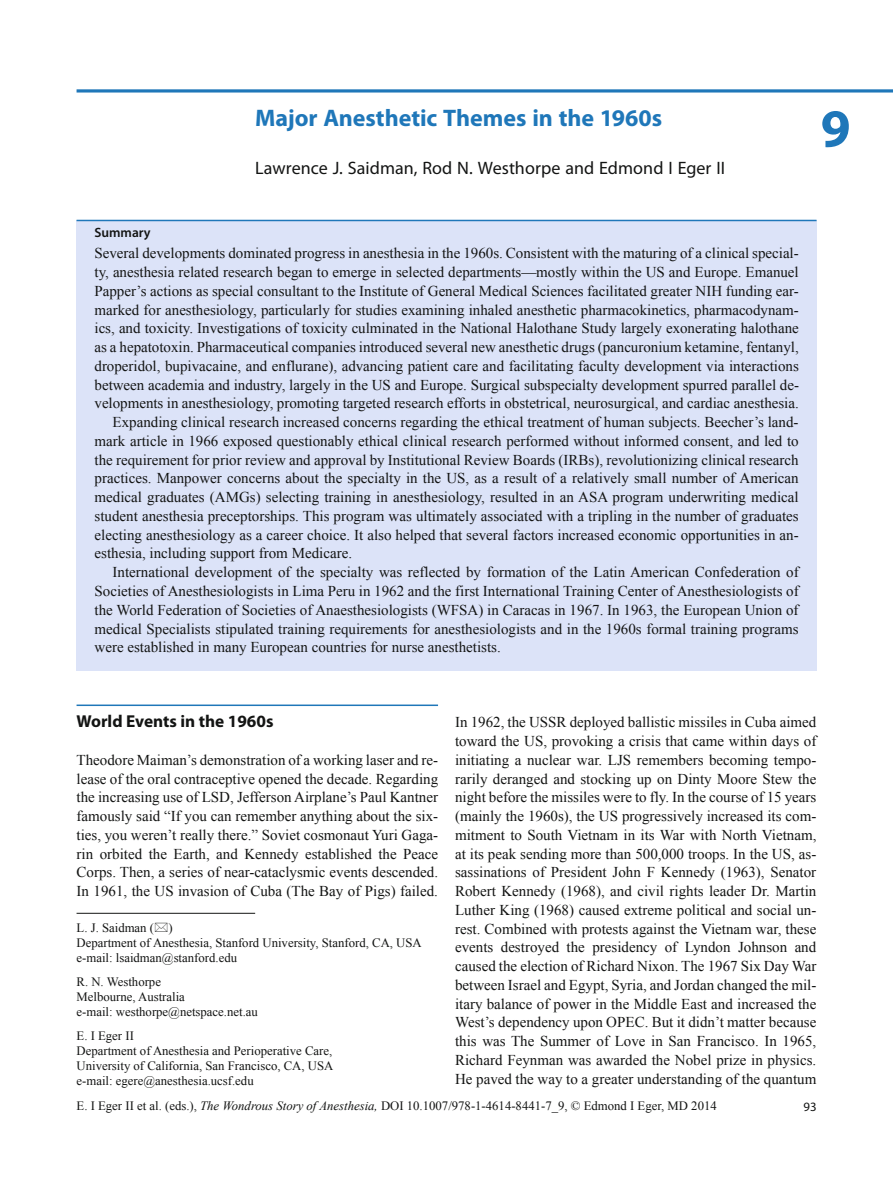
<style>
.page{position:relative;width:893px;height:1187px;background:#fff}
.page>*{position:absolute;margin:0;border:0;box-sizing:border-box;transform-origin:0 0}
.t1{font:700 54px "Myriad Pro";color:#1f77b9}
.t2{font:700 24px "Myriad Pro";color:#1f77b9}
.t3{font:18px "Myriad Pro";letter-spacing:.005em;color:#131413}
.t4{font:700 17.25px "Myriad Pro";color:#131413}
.t5{font:15px/18.8px "Flfcvc Mkqnnl Vlgssw Ttvdvm Times New Roman";color:#131413;text-align:justify}
.t6{font:600 13.5px "Myriad Pro";color:#131413}
.t7{font:12.75px/15px "Flfcvc Mkqnnl Vlgssw Ttvdvm Times New Roman";color:#131413}
.t8{font:12.75px "Myriad";color:#131413}
.s1{font-family:"Sxnckd Lwcgqj Dwjsrh Pjpshk Times New Roman";font-style:italic}
</style>
<div class="page">
<hr style="left:77px;top:89px;width:816px;height:3px;background:#1f77b9">
<div style="left:77px;top:220px;width:739px;height:450px;background:#dce3f8"></div>
<hr style="left:77px;top:912px;width:178px;height:1px;background:#131413">
<hr style="left:77px;top:220px;width:739px;height:1px;background:#1f77b9">
<hr style="left:77px;top:704px;width:361px;height:2px;background:#1f77b9">
<h2 class="t2" style="left:255px;top:109px;width:409px">Major Anesthetic Themes in the 1960s</h2>
<p class="t3" style="left:255px;top:161px;width:471px">Lawrence J. Saidman, Rod N. Westhorpe and Edmond I Eger II</p>
<p class="t6" style="left:94px;top:224px;width:58px">Summary</p>
<p class="t5" style="left:95px;top:244px;width:706px">Several developments dominated progress in anesthesia in the 1960s. Consistent with the maturing of a clinical special-</p>
<p class="t5" style="left:95px;top:262px;width:706px">ty, anesthesia related research began to emerge in selected departments—mostly within the US and Europe. Emanuel</p>
<p class="t5" style="left:95px;top:281px;width:706px">Papper’s actions as special consultant to the Institute of General Medical Sciences facilitated greater NIH funding ear-</p>
<p class="t5" style="left:95px;top:300px;width:706px">marked for anesthesiology, particularly for studies examining inhaled anesthetic pharmacokinetics, pharmacodynam-</p>
<p class="t5" style="left:95px;top:319px;width:706px">ics, and toxicity. Investigations of toxicity culminated in the National Halothane Study largely exonerating halothane</p>
<p class="t5" style="left:95px;top:337px;width:706px">as a hepatotoxin. Pharmaceutical companies introduced several new anesthetic drugs (pancuronium ketamine, fentanyl,</p>
<p class="t5" style="left:95px;top:356px;width:706px">droperidol, bupivacaine, and enflurane), advancing patient care and facilitating faculty development via interactions</p>
<p class="t5" style="left:95px;top:375px;width:706px">between academia and industry, largely in the US and Europe. Surgical subspecialty development spurred parallel de-</p>
<p class="t5" style="left:95px;top:394px;width:706px">velopments in anesthesiology, promoting targeted research efforts in obstetrical, neurosurgical, and cardiac anesthesia.</p>
<p class="t5" style="left:113px;top:412px;width:687px">Expanding clinical research increased concerns regarding the ethical treatment of human subjects. Beecher’s land-</p>
<p class="t5" style="left:95px;top:431px;width:706px">mark article in 1966 exposed questionably ethical clinical research performed without informed consent, and led to</p>
<p class="t5" style="left:95px;top:450px;width:706px">the requirement for prior review and approval by Institutional Review Boards (IRBs), revolutionizing clinical research</p>
<p class="t5" style="left:95px;top:469px;width:706px">practices. Manpower concerns about the specialty in the US, as a result of a relatively small number of American</p>
<p class="t5" style="left:95px;top:487px;width:706px">medical graduates (AMGs) selecting training in anesthesiology, resulted in an ASA program underwriting medical</p>
<p class="t5" style="left:95px;top:506px;width:706px">student anesthesia preceptorships. This program was ultimately associated with a tripling in the number of graduates</p>
<p class="t5" style="left:95px;top:525px;width:706px">electing anesthesiology as a career choice. It also helped that several factors increased economic opportunities in an-</p>
<p class="t5" style="left:95px;top:544px;width:259px">esthesia, including support from Medicare.</p>
<p class="t5" style="left:113px;top:562px;width:688px">International development of the specialty was reflected by formation of the Latin American Confederation of</p>
<p class="t5" style="left:95px;top:581px;width:706px">Societies of Anesthesiologists in Lima Peru in 1962 and the first International Training Center of Anesthesiologists of</p>
<p class="t5" style="left:95px;top:600px;width:705px">the World Federation of Societies of Anaesthesiologists (WFSA) in Caracas in 1967. In 1963, the European Union of</p>
<p class="t5" style="left:95px;top:619px;width:706px">medical Specialists stipulated training requirements for anesthesiologists and in the 1960s formal training programs</p>
<p class="t5" style="left:95px;top:637px;width:408px">were established in many European countries for nurse anesthetists.</p>
<h1 class="t1" style="left:820px;top:108px;width:31px">9</h1>
<p class="t4" style="left:77px;top:715px;width:199px">World Events in the 1960s</p>
<p class="t5" style="left:77px;top:750px;width:363px">Theodore Maiman’s demonstration of a working laser and re&shy;lease of the oral contraceptive opened the decade. Regarding the increasing use of LSD, Jefferson Airplane’s Paul Kantner famously said “If you can remember anything about the six&shy;ties, you weren’t really there.” Soviet cosmonaut Yuri Gaga&shy;rin orbited the Earth, and Kennedy established the Peace Corps. Then, a series of near-cataclysmic events descended.<br>In 1961, the US invasion of Cuba (The Bay of Pigs) failed.</p>
<p class="t7" style="left:77px;top:919px;width:347px">L. J. Saidman ( )<br>Department of Anesthesia, Stanford University, Stanford, CA, USA e-mail: lsaidman@stanford.edu</p>
<p class="t7" style="left:77px;top:973px;width:183px">R. N. Westhorpe<br>Melbourne, Australia<br>e-mail: westhorpe@netspace.net.au</p>
<p class="t7" style="left:77px;top:1027px;width:258px">E. I Eger II<br>Department of Anesthesia and Perioperative Care, University of California, San Francisco, CA, USA e-mail: egere@anesthesia.ucsf.edu</p>
<p class="t5" style="left:455px;top:712px;width:363px">In 1962, the USSR deployed ballistic missiles in Cuba aimed toward the US, provoking a crisis that came within days of initiating a nuclear war. LJS remembers becoming tempo&shy;rarily deranged and stocking up on Dinty Moore Stew the night before the missiles were to fly. In the course of 15 years (mainly the 1960s), the US progressively increased its com&shy;mitment to South Vietnam in its War with North Vietnam, at its peak sending more than 500,000 troops. In the US, as&shy;sassinations of President John F Kennedy (1963), Senator Robert Kennedy (1968), and civil rights leader Dr. Martin Luther King (1968) caused extreme political and social un&shy;rest. Combined with protests against the Vietnam war, these events destroyed the presidency of Lyndon Johnson and caused the election of Richard Nixon. The 1967 Six Day War between Israel and Egypt, Syria, and Jordan changed the mil&shy;itary balance of power in the Middle East and increased the West’s dependency upon OPEC. But it didn’t matter because this was The Summer of Love in San Francisco. In 1965, Richard Feynman was awarded the Nobel prize in physics.<br>He paved the way to a greater understanding of the quantum</p>
<p class="t7" style="left:77px;top:1098px;width:642px">E. I Eger II et al. (eds.), <span class="s1">The Wondrous Story of Anesthesia,</span> DOI 10.1007/978-1-4614-8441-7_9, © Edmond I Eger, MD 2014</p>
<p class="t8" style="left:803px;top:1102px;width:14px">93</p>
</div>
